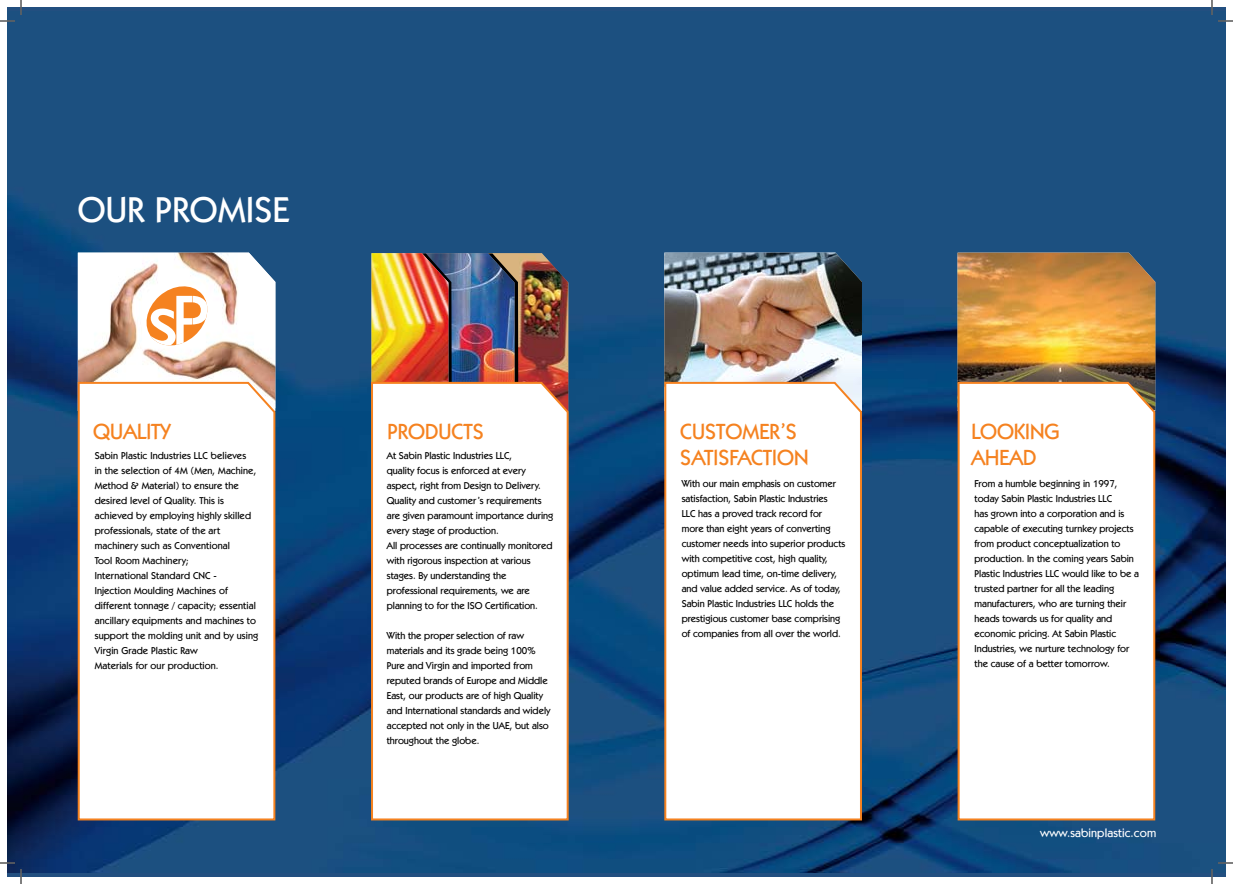
<style>
.page{position:relative;width:1233px;height:884px;background:#fff}
.page>*{position:absolute;margin:0;border:0;box-sizing:border-box;transform-origin:0 0}
.t1{font:500 36px "Kabel IT Cby BT";letter-spacing:.01em;color:#fff}
.t2{font:500 22px/26.4px "Kabel IT Cby BT";color:#f58220}
.t3{font:500 12px "Kabel IT Cby BT";letter-spacing:.01em;color:#fff}
.t4{font:500 10px/15px "Kabel IT Cby BT";color:#000}
</style>
<div class="page">
<img style="left:7px;top:11px;width:1218px;height:862px">
<img style="left:448px;top:253px;width:120px;height:127px">
<img style="left:371px;top:253px;width:77px;height:127px">
<svg style="left:77px;top:380px;width:199px;height:441px"></svg>
<svg style="left:78px;top:253px;width:197px;height:158px"></svg>
<svg style="left:370px;top:380px;width:199px;height:441px"></svg>
<img style="left:664px;top:253px;width:198px;height:127px">
<svg style="left:663px;top:380px;width:200px;height:441px"></svg>
<img style="left:957px;top:253px;width:198px;height:127px">
<svg style="left:956px;top:380px;width:200px;height:441px"></svg>
<svg style="left:1218px;top:20px;width:15px;height:2px"></svg>
<svg style="left:1218px;top:862px;width:15px;height:2px"></svg>
<svg style="left:0;top:0;width:22px;height:22px"></svg>
<svg style="left:0;top:862px;width:22px;height:22px"></svg>
<svg style="left:1211px;top:0;width:1px;height:15px"></svg>
<svg style="left:1211px;top:869px;width:1px;height:15px"></svg>
<h1 class="t1" style="left:78px;top:187px;width:213px">OUR PROMISE</h1>
<h2 class="t2" style="left:93px;top:417px;width:79px">QUALITY</h2>
<p class="t4" style="left:95px;top:448px;width:165px">Sabin Plastic Industries LLC believes<br>in the selection of 4M (Men, Machine, Method &amp; Material) to ensure the desired level of Quality. This is achieved by employing highly skilled professionals, state of the art machinery such as Conventional<br>Tool Room Machinery;<br>International Standard CNC -<br>Injection Moulding Machines of different tonnage / capacity; essential ancillary equipments and machines to support the molding unit and by using Virgin Grade Plastic Raw<br>Materials for our production.</p>
<h2 class="t2" style="left:387px;top:417px;width:98px">PRODUCTS</h2>
<p class="t4" style="left:387px;top:448px;width:168px">At Sabin Plastic Industries LLC,<br>quality focus is enforced at every aspect, right from Design to Delivery.<br>Quality and customer’s requirements are given paramount importance during every stage of production.<br>All processes are continually monitored with rigorous inspection at various stages. By understanding the professional requirements, we are planning to for the ISO Certification.</p>
<p class="t4" style="left:387px;top:628px;width:165px">With the proper selection of raw materials and its grade being 100% Pure and Virgin and imported from reputed brands of Europe and Middle East, our products are of high Quality and International standards and widely accepted not only in the UAE, but also throughout the globe.</p>
<h2 class="t2" style="left:680px;top:417px;width:130px">CUSTOMER’S<br>SATISFACTION</h2>
<p class="t4" style="left:681px;top:476px;width:165px">With our main emphasis on customer satisfaction, Sabin Plastic Industries<br>LLC has a proved track record for more than eight years of converting customer needs into superior products with competitive cost, high quality, optimum lead time, on-time delivery, and value added service. As of today, Sabin Plastic Industries LLC holds the prestigious customer base comprising of companies from all over the world.</p>
<h2 class="t2" style="left:971px;top:417px;width:90px">LOOKING<br>AHEAD</h2>
<p class="t4" style="left:974px;top:476px;width:166px">From a humble beginning in 1997, today Sabin Plastic Industries LLC<br>has grown into a corporation and is capable of executing turnkey projects from product conceptualization to production. In the coming years Sabin Plastic Industries LLC would like to be a trusted partner for all the leading manufacturers, who are turning their heads towards us for quality and economic pricing. At Sabin Plastic Industries, we nurture technology for the cause of a better tomorrow.</p>
<p class="t3" style="left:1040px;top:826px;width:118px">www.sabinplastic.com</p>
</div>
